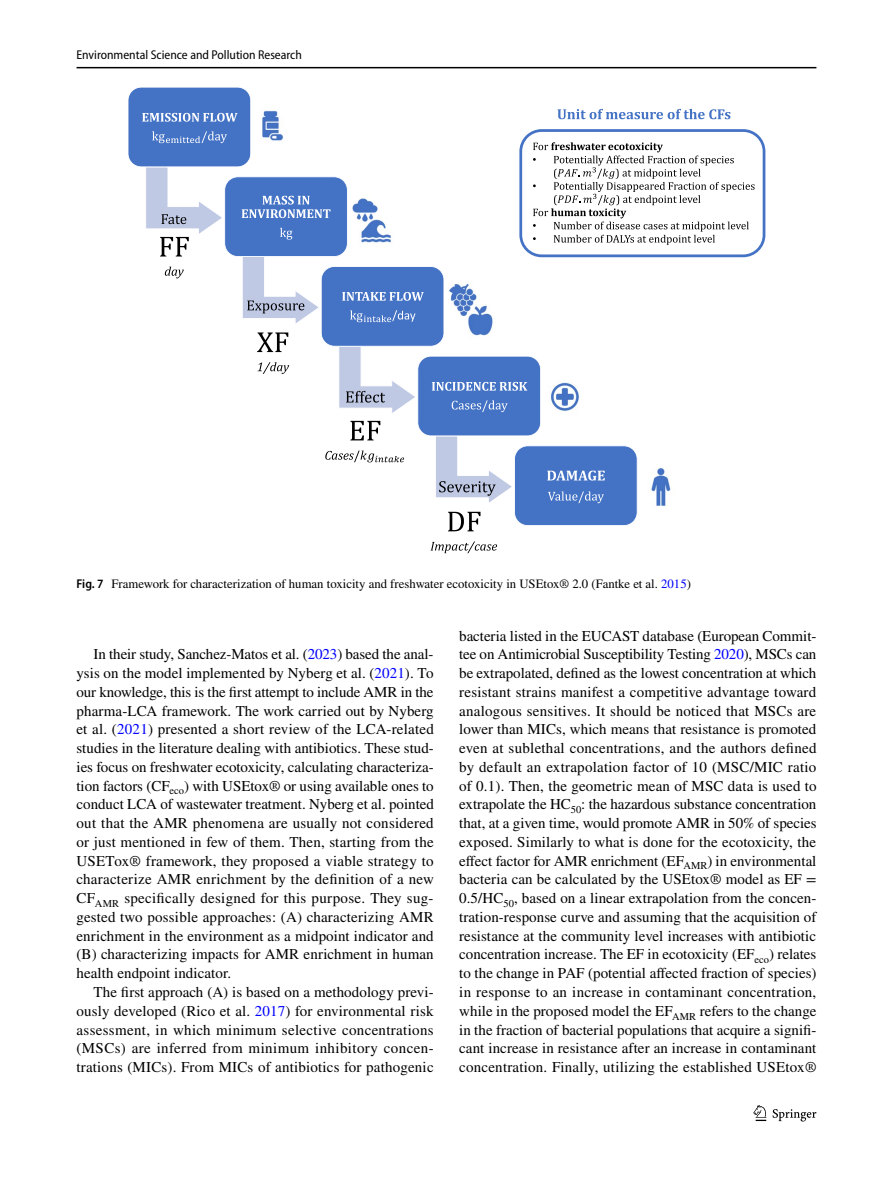
<style>
.page{position:relative;width:893px;height:1187px;background:#fff}
.page>*{position:absolute;margin:0;border:0;box-sizing:border-box;transform-origin:0 0}
.t1{font:15px/18.8px "STIX";letter-spacing:.015em;color:#000;text-align:justify}
.t2{font:12.75px "STIX";color:#000}
.t3{font:semi-condensed 12.75px "Myriad Pro";color:#000}
.s1{font-family:"Myriad Pro";font-weight:600;font-stretch:semi-condensed}
.s2{color:#00f}
</style>
<div class="page">
<hr style="left:77px;top:67px;width:739px;height:1px;background:#000">
<svg style="left:753px;top:1105px;width:13px;height:15px"></svg>
<svg style="left:773px;top:1109px;width:43px;height:12px"></svg>
<svg style="left:430px;top:541px;width:67px;height:12px"></svg>
<svg style="left:128px;top:87px;width:637px;height:444px"></svg>
<p class="t3" style="left:77px;top:48px;width:227px">Environmental Science and Pollution Research</p>
<p class="t2" style="left:77px;top:575px;width:616px"><span class="s1">Fig. 7</span> Framework for characterization of human toxicity and freshwater ecotoxicity in USEtox® 2.0 (Fantke et al. <span class="s2">2015</span>)</p>
<p class="t1" style="left:77px;top:646px;width:359px;text-indent:17px">In their study, Sanchez-Matos et al. (<span class="s2">2023</span>) based the anal&shy;ysis on the model implemented by Nyberg et al. (<span class="s2">2021</span>). To our knowledge, this is the first attempt to include AMR in the pharma-LCA framework. The work carried out by Nyberg et al. (<span class="s2">2021</span>) presented a short review of the LCA-related studies in the literature dealing with antibiotics. These stud&shy;ies focus on freshwater ecotoxicity, calculating characteriza&shy;tion factors (CF<sub>eco</sub>) with USEtox® or using available ones to conduct LCA of wastewater treatment. Nyberg et al. pointed out that the AMR phenomena are usually not considered or just mentioned in few of them. Then, starting from the USETox® framework, they proposed a viable strategy to characterize AMR enrichment by the definition of a new CF<sub>AMR</sub> specifically designed for this purpose. They sug&shy;gested two possible approaches: (A) characterizing AMR enrichment in the environment as a midpoint indicator and (B) characterizing impacts for AMR enrichment in human health endpoint indicator.</p>
<p class="t1" style="left:77px;top:983px;width:359px;text-indent:17px">The first approach (A) is based on a methodology previ&shy;ously developed (Rico et al. <span class="s2">2017</span>) for environmental risk assessment, in which minimum selective concentrations (MSCs) are inferred from minimum inhibitory concen&shy;trations (MICs). From MICs of antibiotics for pathogenic</p>
<p class="t1" style="left:459px;top:627px;width:359px">bacteria listed in the EUCAST database (European Commit&shy;tee on Antimicrobial Susceptibility Testing <span class="s2">2020</span>), MSCs can be extrapolated, defined as the lowest concentration at which resistant strains manifest a competitive advantage toward analogous sensitives. It should be noticed that MSCs are lower than MICs, which means that resistance is promoted even at sublethal concentrations, and the authors defined by default an extrapolation factor of 10 (MSC/MIC ratio of 0.1). Then, the geometric mean of MSC data is used to extrapolate the HC<sub>50</sub>: the hazardous substance concentration that, at a given time, would promote AMR in 50% of species exposed. Similarly to what is done for the ecotoxicity, the effect factor for AMR enrichment (EF<sub>AMR</sub>) in environmental bacteria can be calculated by the USEtox® model as EF = 0.5/HC<sub>50</sub>, based on a linear extrapolation from the concen&shy;tration-response curve and assuming that the acquisition of resistance at the community level increases with antibiotic concentration increase. The EF in ecotoxicity (EF<sub>eco</sub>) relates to the change in PAF (potential affected fraction of species) in response to an increase in contaminant concentration, while in the proposed model the EF<sub>AMR</sub> refers to the change in the fraction of bacterial populations that acquire a signifi&shy;cant increase in resistance after an increase in contaminant concentration. Finally, utilizing the established USEtox®</p>
</div>
